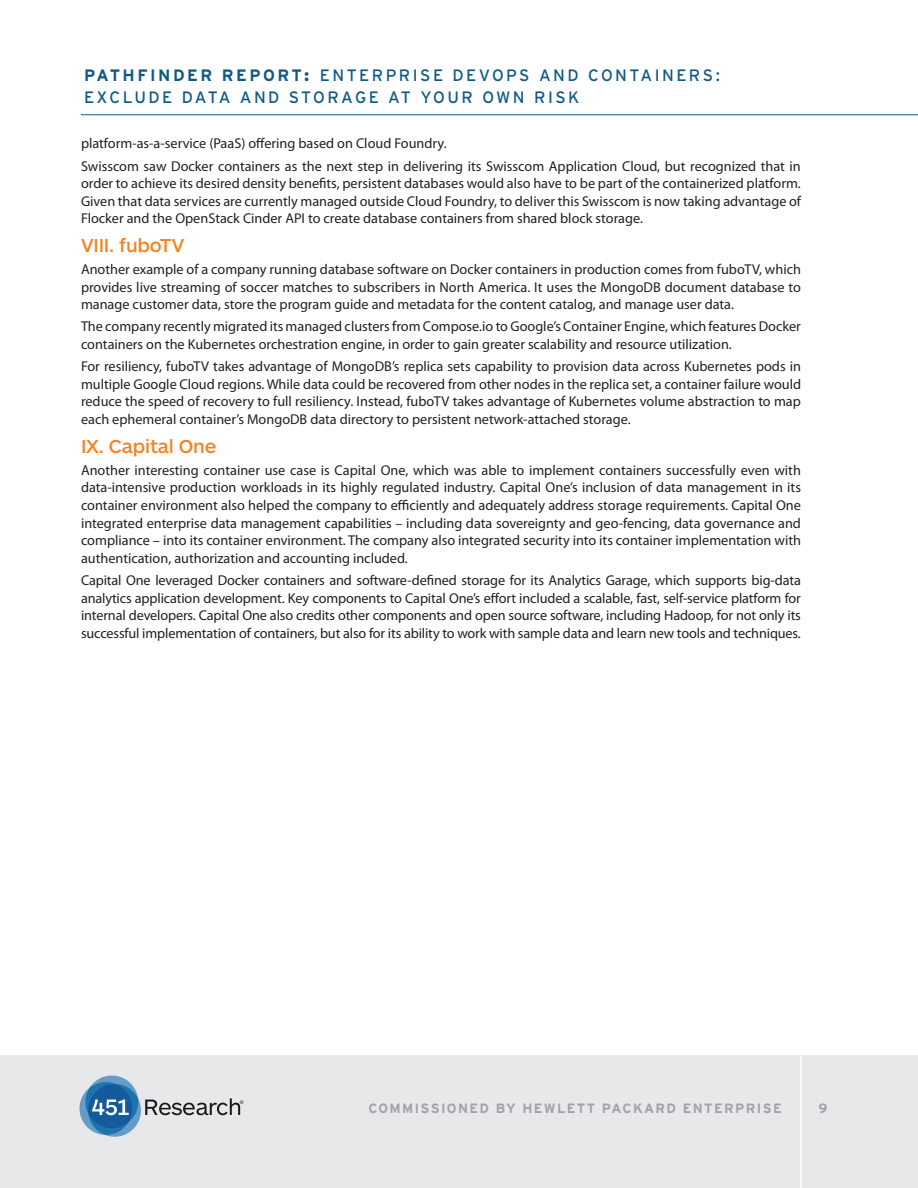
<style>
.page{position:relative;width:918px;height:1188px;background:#fff}
.page>*{position:absolute;margin:0;border:0;box-sizing:border-box;transform-origin:0 0}
.Myriad_Body{font:500 19.5px "ARS Maquette Pro";letter-spacing:-.01em;color:#f58220}
.t1{font:16.5px/22.5px "Interstate";letter-spacing:.15em;color:#0f5a85}
.Myriad_Body-2{font:14.25px/17.7px "Myriad Pro";color:#231f20;text-align:justify}
.t2{font:700 13.5px "Interstate";letter-spacing:.1em;color:#a0a3a9}
.s1{font-weight:700}
.s2{font-weight:900}
</style>
<div class="page">
<div style="left:0;top:1055px;width:918px;height:133px;background:#e7e8e9"></div>
<hr style="left:81px;top:114px;width:837px;height:1px;background:#0f5a85">
<svg style="left:80px;top:1076px;width:163px;height:61px"></svg>
<hr style="left:800px;top:1055px;width:2px;height:133px;background:#fff">
<p class="t1" style="left:84px;top:64px;width:637px"><span class="s1">PATHFINDER REPORT</span><span class="s2">:</span> ENTERPRISE DEVOPS AND CONTAINERS:<br>EXCLUDE DATA AND STORAGE AT YOUR OWN RISK</p>
<p class="Myriad_Body-2" style="left:81px;top:135px;width:367px">platform-as-a-service (PaaS) offering based on Cloud Foundry.</p>
<p class="Myriad_Body-2" style="left:81px;top:157px;width:722px">Swisscom saw Docker containers as the next step in delivering its Swisscom Application Cloud, but recognized that in order to achieve its desired density benefits, persistent databases would also have to be part of the containerized platform.<br>Given that data services are currently managed outside Cloud Foundry, to deliver this Swisscom is now taking advantage of Flocker and the OpenStack Cinder API to create database containers from shared block storage.</p>
<p class="Myriad_Body" style="left:81px;top:232px;width:105px">VIII. fuboTV</p>
<p class="Myriad_Body-2" style="left:81px;top:260px;width:722px">Another example of a company running database software on Docker containers in production comes from fuboTV, which provides live streaming of soccer matches to subscribers in North America. It uses the MongoDB document database to manage customer data, store the program guide and metadata for the content catalog, and manage user data.</p>
<p class="Myriad_Body-2" style="left:81px;top:318px;width:721px">The company recently migrated its managed clusters from Compose.io to Google’s Container Engine, which features Docker containers on the Kubernetes orchestration engine, in order to gain greater scalability and resource utilization.</p>
<p class="Myriad_Body-2" style="left:81px;top:357px;width:722px">For resiliency, fuboTV takes advantage of MongoDB’s replica sets capability to provision data across Kubernetes pods in multiple Google Cloud regions. While data could be recovered from other nodes in the replica set, a container failure would reduce the speed of recovery to full resiliency. Instead, fuboTV takes advantage of Kubernetes volume abstraction to map each ephemeral container’s MongoDB data directory to persistent network-attached storage.</p>
<p class="Myriad_Body" style="left:81px;top:433px;width:137px">IX. Capital One</p>
<p class="Myriad_Body-2" style="left:81px;top:461px;width:722px">Another interesting container use case is Capital One, which was able to implement containers successfully even with data-intensive production workloads in its highly regulated industry. Capital One’s inclusion of data management in its container environment also helped the company to efficiently and adequately address storage requirements. Capital One integrated enterprise data management capabilities – including data sovereignty and geo-fencing, data governance and compliance – into its container environment. The company also integrated security into its container implementation with authentication, authorization and accounting included.</p>
<p class="Myriad_Body-2" style="left:81px;top:571px;width:722px">Capital One leveraged Docker containers and software-defined storage for its Analytics Garage, which supports big-data analytics application development. Key components to Capital One’s effort included a scalable, fast, self-service platform for internal developers. Capital One also credits other components and open source software, including Hadoop, for not only its successful implementation of containers, but also for its ability to work with sample data and learn new tools and techniques.</p>
<p class="t2" style="left:368px;top:1100px;width:415px">COMMISSIONED BY HEWLETT PACKARD ENTERPRISE</p>
<p class="t2" style="left:818px;top:1100px;width:10px">9</p>
</div>
